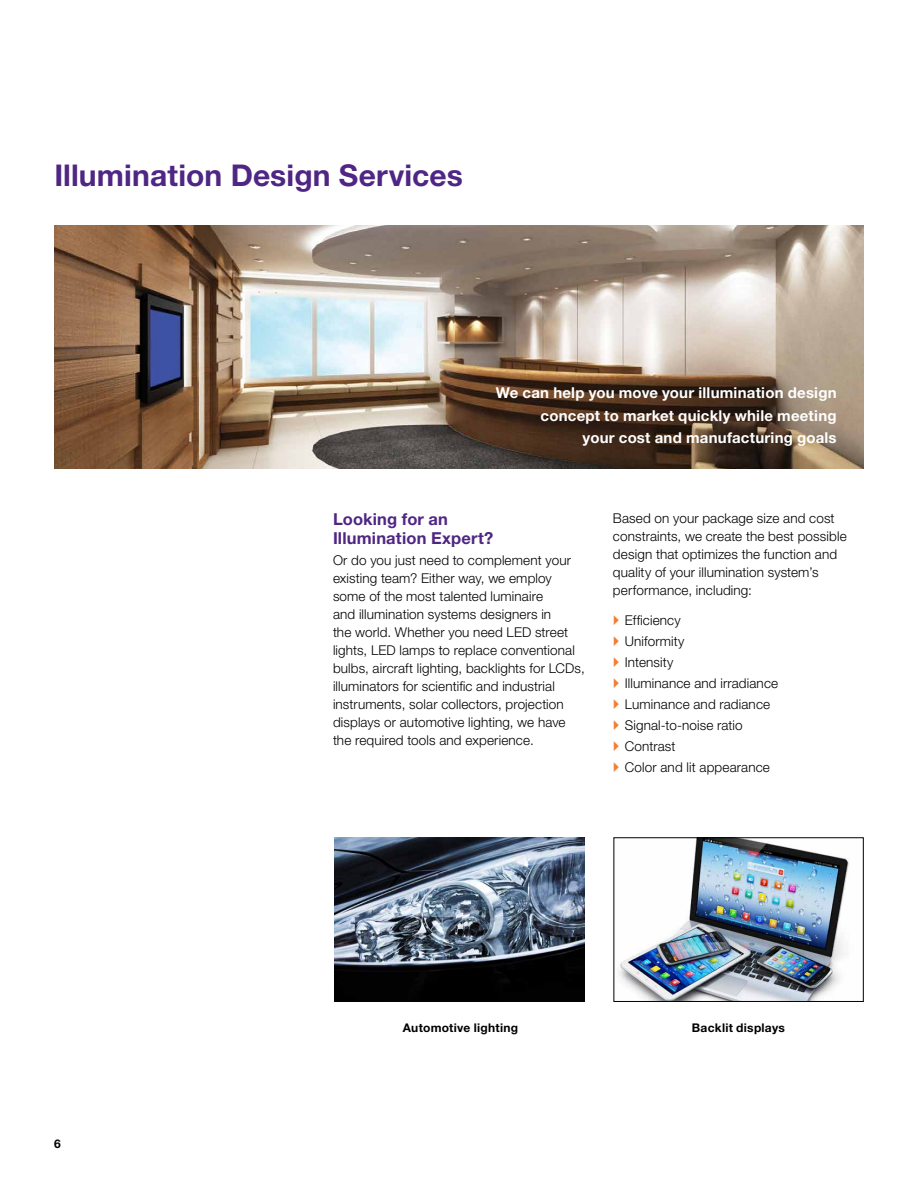
<style>
.page{position:relative;width:918px;height:1188px;background:#fff}
.page>*{position:absolute;margin:0;border:0;box-sizing:border-box;transform-origin:0 0}
._01_Heading_1{font:700 30px "Helvetica Neue LT Std";letter-spacing:.005em;color:#4f2683}
._02_Subhead_level_1{font:700 16.5px/19.5px "Helvetica Neue LT Std";letter-spacing:.01em;color:#4f2683}
._05_Figure_caption{font:700 15px/22.5px "Helvetica Neue LT Std";letter-spacing:.015em;color:#fff;text-align:right}
._03_Body_copy{font:300 13.5px/18px "Helvetica Neue LT Std";letter-spacing:.01em;color:#000}
._05_Figure_caption-2{font:700 12px "Helvetica Neue LT Std";letter-spacing:.02em;color:#000}
</style>
<div class="page">
<img style="left:54px;top:226px;width:810px;height:243px">
<img style="left:334px;top:837px;width:251px;height:164px">
<img style="left:618px;top:839px;width:231px;height:161px">
<div style="left:614px;top:837px;width:250px;height:165px;border:1px solid #000"></div>
<p class="_01_Heading_1" style="left:54px;top:157px;width:410px">Illumination Design Services</p>
<p class="_05_Figure_caption" style="left:496px;top:381px;width:342px">We can help you move your illumination design concept to market quickly while meeting<br>your cost and manufacturing goals</p>
<p class="_05_Figure_caption-2" style="left:54px;top:1136px;width:8px">6</p>
<p class="_02_Subhead_level_1" style="left:333px;top:509px;width:162px">Looking for an<br>Illumination Expert?</p>
<p class="_03_Body_copy" style="left:333px;top:551px;width:253px">Or do you just need to complement your existing team? Either way, we employ some of the most talented luminaire<br>and illumination systems designers in<br>the world. Whether you need LED street lights, LED lamps to replace conventional bulbs, aircraft lighting, backlights for LCDs, illuminators for scientific and industrial instruments, solar collectors, projection displays or automotive lighting, we have the required tools and experience.</p>
<p class="_03_Body_copy" style="left:613px;top:509px;width:235px">Based on your package size and cost constraints, we create the best possible design that optimizes the function and quality of your illumination system’s performance, including:</p>
<p class="_03_Body_copy" style="left:625px;top:611px;width:57px">Efficiency</p>
<p class="_03_Body_copy" style="left:625px;top:632px;width:61px">Uniformity</p>
<p class="_03_Body_copy" style="left:625px;top:653px;width:50px">Intensity</p>
<p class="_03_Body_copy" style="left:625px;top:674px;width:155px">Illuminance and irradiance</p>
<p class="_03_Body_copy" style="left:625px;top:695px;width:147px">Luminance and radiance</p>
<p class="_03_Body_copy" style="left:625px;top:716px;width:119px">Signal-to-noise ratio</p>
<p class="_03_Body_copy" style="left:625px;top:737px;width:52px">Contrast</p>
<p class="_03_Body_copy" style="left:625px;top:758px;width:147px">Color and lit appearance</p>
<p class="_05_Figure_caption-2" style="left:403px;top:1021px;width:117px">Automotive lighting</p>
<p class="_05_Figure_caption-2" style="left:692px;top:1021px;width:95px">Backlit displays</p>
</div>
